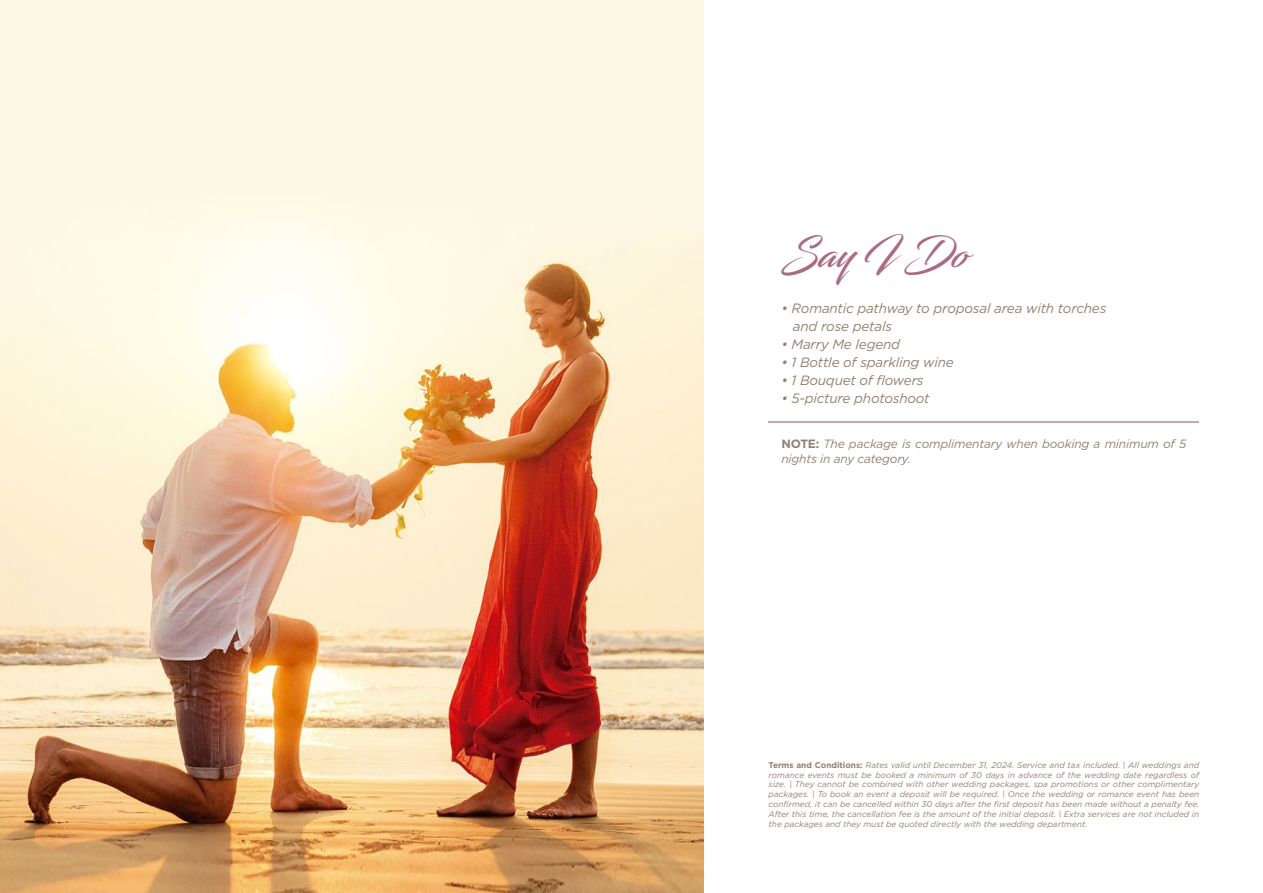
<style>
.page{position:relative;width:1263px;height:893px;background:#fff}
.page>*{position:absolute;margin:0;border:0;box-sizing:border-box;transform-origin:0 0}
.t1{font:39px "Blacksword";color:#a96b7f}
.t2{font:italic 13.5px/18px "Gotham";letter-spacing:-.015em;color:#928071}
.t3{font:italic 12px/15px "Gotham";letter-spacing:-.015em;color:#928071}
.t4{font:italic 8.25px/9.9px "Gotham";color:#928071;text-align:justify}
.s1{font-weight:700;font-style:normal}
</style>
<div class="page">
<img style="left:0;top:0;width:703px;height:893px">
<hr style="left:769px;top:422px;width:430px;height:1px;background:#cba9ab">
<h1 class="t1" style="left:781px;top:230px;width:188px">Say I Do</h1>
<h2 class="t2" style="left:793px;top:300px;width:315px;text-indent:-12px">• Romantic pathway to proposal area with torches and rose petals</h2>
<h2 class="t2" style="left:781px;top:336px;width:120px">• Marry Me legend</h2>
<h2 class="t2" style="left:781px;top:354px;width:174px">• 1 Bottle of sparkling wine</h2>
<h2 class="t2" style="left:781px;top:372px;width:144px">• 1 Bouquet of flowers</h2>
<h2 class="t2" style="left:781px;top:390px;width:150px">• 5-picture photoshoot</h2>
<h3 class="t3" style="left:781px;top:436px;width:406px"><span class="s1">NOTE:</span> The package is complimentary when booking a minimum of 5 nights in any category.</h3>
<p class="t4" style="left:769px;top:760px;width:432px"><span class="s1">Terms and Conditions:</span> Rates valid until December 31, 2024. Service and tax included. | All weddings and romance events must be booked a minimum of 30 days in advance of the wedding date regardless of size. | They cannot be combined with other wedding packages, spa promotions or other complimentary packages. | To book an event a deposit will be required. | Once the wedding or romance event has been confirmed, it can be cancelled within 30 days after the first deposit has been made without a penalty fee.<br>After this time, the cancellation fee is the amount of the initial deposit. | Extra services are not included in the packages and they must be quoted directly with the wedding department.</p>
</div>
